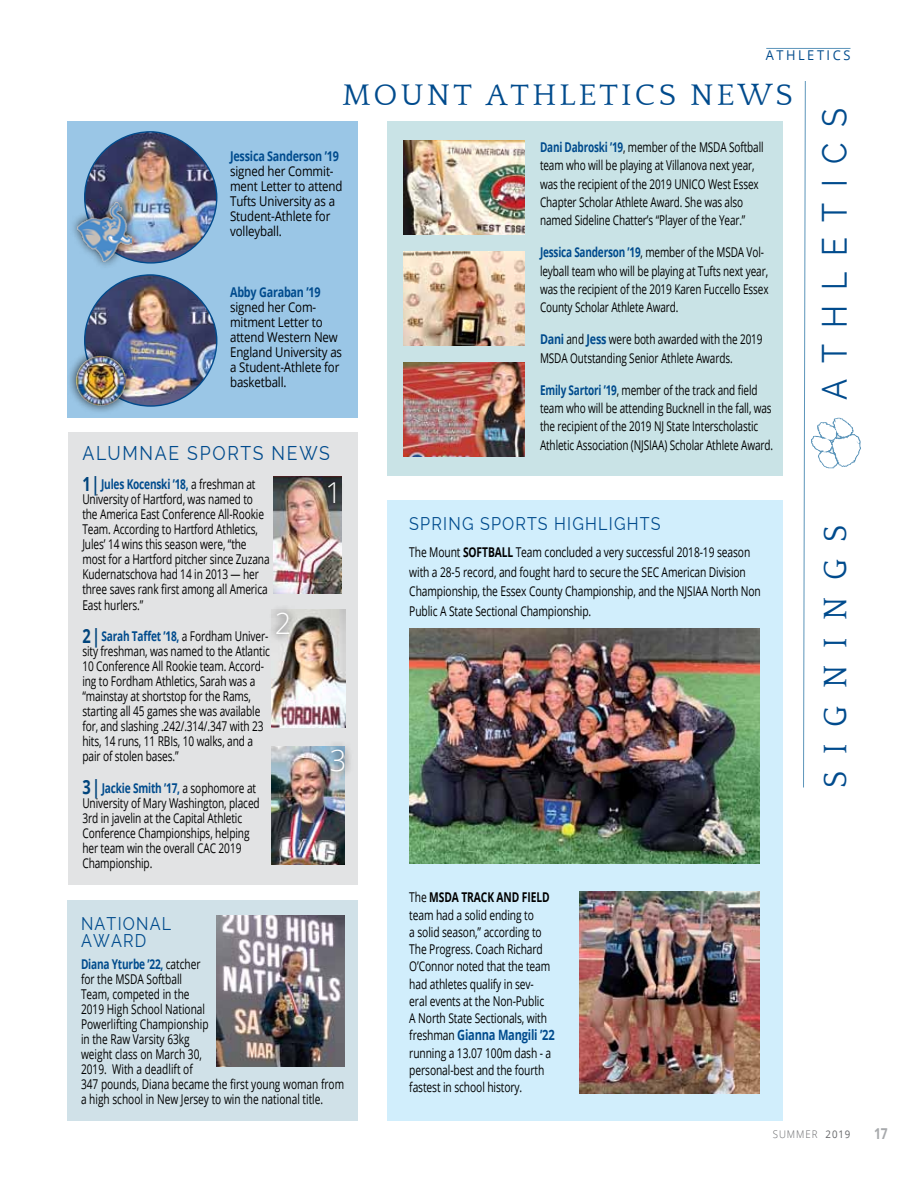
<style>
.page{position:relative;width:918px;height:1188px;background:#fff}
.page>*{position:absolute;margin:0;border:0;box-sizing:border-box;transform-origin:0 0}
.t1{font:34.5px "Raleway";letter-spacing:.5em;color:#004b8d;scale:.9 1}
.t2{font:34.5px "Quattrocento";color:#004b8d;scale:.9 1}
.t3{font:31.5px "Quattrocento";letter-spacing:.1em;color:#004b8d}
.t4{font:300 29.1px "Open Sans";color:#fff}
.t5{font:300 28.8px "Open Sans";color:#fff}
.t6{font:19.5px "Raleway";letter-spacing:.1em;color:#004b8d;scale:.9 1}
.t7{font:18px/16.5px "Raleway";letter-spacing:.075em;color:#004b8d;scale:.89 1}
.t8{font:700 15px "Open Sans";color:#a7a9ac;scale:.8 1}
.t9{font:700 14.25px "Open Sans";color:#004b8d;scale:.78 1}
.t10{font:13.5px/15px "Open Sans";letter-spacing:-.01em;color:#000;scale:.75 1}
.t11{font:13.5px/18.3px "Open Sans";letter-spacing:-.01em;color:#000;scale:.74 1}
.t12{font:13.5px/17.2px "Open Sans";letter-spacing:-.01em;color:#000;scale:.76 1}
.t13{font:13.5px/15px "Open Sans";letter-spacing:-.01em;color:#000;scale:.85 1}
.t14{font:700 13.5px "Open Sans";letter-spacing:-.02em;color:#004b8d;scale:.8 1}
.t15{font:13.5px "Open Sans";color:#004b8d;scale:.95 1}
.t16{font:300 10.5px "Open Sans";letter-spacing:.1em;color:#636466;scale:.92 1}
.s1{font-weight:700;font-size:19.5px;color:#00447c}
.s2{font-weight:700;color:#004b8d}
.s3{font-weight:700}
.s4{font-weight:400;font-size:13.5px;color:#000}
.s5{font-weight:400}
</style>
<div class="page">
<div style="left:68px;top:432px;width:290px;height:453px;background:#e2e3e4"></div>
<img style="left:273px;top:476px;width:68px;height:117px">
<div style="left:68px;top:900px;width:290px;height:220px;background:#d0e1e8"></div>
<div style="left:387px;top:500px;width:396px;height:620px;background:#d1eefc"></div>
<div style="left:387px;top:122px;width:396px;height:354px;background:#c9e3e6"></div>
<div style="left:68px;top:122px;width:290px;height:296px;background:#9ac6e6"></div>
<img style="left:811px;top:418px;width:50px;height:50px">
<hr style="left:766px;top:48px;width:84px;height:1px;background:#5c95ba">
<svg style="left:803px;top:81px;width:3px;height:707px"></svg>
<img style="left:85px;top:276px;width:132px;height:129px">
<img style="left:85px;top:132px;width:132px;height:130px">
<img style="left:403px;top:140px;width:122px;height:95px">
<img style="left:271px;top:747px;width:74px;height:117px">
<svg style="left:323px;top:744px;width:27px;height:36px"></svg>
<img style="left:403px;top:251px;width:122px;height:95px">
<img style="left:580px;top:891px;width:179px;height:203px">
<img style="left:410px;top:628px;width:349px;height:236px">
<img style="left:272px;top:610px;width:73px;height:117px">
<svg style="left:271px;top:608px;width:27px;height:35px"></svg>
<img style="left:403px;top:362px;width:122px;height:95px">
<svg style="left:320px;top:476px;width:22px;height:35px"></svg>
<img style="left:216px;top:915px;width:128px;height:151px">
<div style="left:68px;top:193px;width:73px;height:77px;background:#000;opacity:.75"></div>
<img style="left:78px;top:202px;width:53px;height:60px">
<div style="left:67px;top:347px;width:68px;height:68px;background:#000;opacity:.75"></div>
<img style="left:76px;top:356px;width:50px;height:50px;border-radius:25px">
<p class="t15" style="left:766px;top:46px;width:12px">Athl</p>
<p class="t15" style="left:807px;top:46px;width:37px">et ics</p>
<h2 class="t3" style="left:342px;top:77px;width:277px">MOUNT ATHLETICS</h2>
<h2 class="t3" style="left:690px;top:77px;width:100px">NEWS</h2>
<p class="t14" style="left:230px;top:147px;width:138px">Jessica Sanderson ’19</p>
<p class="t13" style="left:230px;top:163px;width:134px">signed her Commit&shy;ment Letter to attend<br>Tufts University as a<br>Student-Athlete for volleyball.</p>
<p class="t14" style="left:230px;top:283px;width:115px">Abby Garaban ’19</p>
<p class="t13" style="left:230px;top:299px;width:133px">signed her Com&shy;mitment Letter to attend Western N ew<br>England University as a Student-Athlete for basketball.</p>
<h3 class="t6" style="left:82px;top:442px;width:227px">ALU MNAE SPORTS NEWS</h3>
<p class="t10" style="left:82px;top:476px;width:251px"><span class="s1">1|</span> <span class="s2">Jules Kocenski ’18,</span> a freshman at University of Hartford, was named to the America East Conference All-Rookie Team. According to Hartford Athletics, Jules’ 14 wins this season were, “the most for a Hartford pitcher since Zuzana Kudernatschova had 14 in 2013 — her three saves rank first among all America East hurlers.”</p>
<p class="t10" style="left:82px;top:628px;width:252px"><span class="s1">2|</span><span class="s2">Sarah Taffet ’18,</span> a Fordham Univer&shy;sity freshman, was named to the Atlantic 10 Conference All Rookie team. Accord&shy;ing to Fordham Athletics, Sarah was a “mainstay at shortstop for the Rams, starting all 45 games she was available for, and slashing .242/.314/.347 with 23 hits, 14 runs, 11 RBIs, 10 walks, and a pair of stolen bases.”</p>
<p class="t10" style="left:82px;top:780px;width:238px"><span class="s1">3|</span> <span class="s2">Jackie Smith ’17,</span> a sophomore at<br>University of Mary Washington, placed<br>3rd in javelin at the Capital Athletic<br>Conference Championships, helping her team win the overall CAC 2019<br>Championship.</p>
<h3 class="t5" style="left:326px;top:473px;width:18px">1</h3>
<h3 class="t4" style="left:275px;top:604px;width:18px">2</h3>
<h3 class="t4" style="left:330px;top:740px;width:18px">3</h3>
<h3 class="t7" style="left:81px;top:916px;width:103px">NATIONAL<br>AWARD</h3>
<p class="t10" style="left:81px;top:956px;width:352px"><span class="s2">Diana Yturbe ’22,</span> catcher<br>for the MSDA Softball<br>Team, competed in the<br>2019 High School National<br>Powerlifting Championship<br>in the Raw Varsity 63kg<br>weight class on March 30,<br>2019. With a deadlift of<br>347 pounds, Diana became the first young woman from a high school in N ew Jersey to win the national title.</p>
<p class="t11" style="left:540px;top:138px;width:304px"><span class="s2">Dani Dabroski ’19</span>, member of the MSDA Softball team who will be playing at Villanova next year, was the recipient of the 2019 UNI CO West Essex Chapter Scholar Athlete Award. She was also named Sideline Chatter’s “Player of the Year.”</p>
<p class="t11" style="left:540px;top:243px;width:310px"><span class="s2">Jessica Sanderson ’19</span>, member of the MSDA Vol&shy;leyball team who will be playing at Tufts next year, was the recipient of the 2019 Karen Fuccello Essex County Scholar Athlete Award.</p>
<p class="t11" style="left:540px;top:330px;width:302px"><span class="s2">Dani</span> and <span class="s2">Jess</span> were both awarded with the 2019<br>MSDA Outstanding Senior Athlete Awards.</p>
<p class="t11" style="left:540px;top:380px;width:317px"><span class="s2">Emily Sartori ’19</span>, member of the track and field team who will be attending Bucknell in the fall, was the recipient of the 2019 NJ State I nterscholastic Athletic Association (NJSIAA) Scholar Athlete Award.</p>
<h3 class="t7" style="left:409px;top:516px;width:282px">SPRI NG SPORTS HIGH LIGHTS</h3>
<p class="t12" style="left:409px;top:543px;width:88px">The Mount <span class="s3">Softb</span></p>
<p class="t12" style="left:409px;top:542px;width:464px;line-height:19.5px;text-indent:85px"><span class="s3">all</span> Team concluded a very successful 2018-19 season with a 28-5 record, and fought hard to secure the SEC American Division Championship, the Essex County Championship, and the NJSIAA North Non Public A State Sectional Championship.</p>
<p class="t12" style="left:409px;top:888px;width:187px">The <span class="s3">MSDA Track and Field </span>team had a solid ending to<br>a solid season,” according to<br>The Progress. Coach Richard<br>O’Connor noted that the team had athletes qualify in sev&shy;eral events at the Non-Public<br>A N orth State Sectionals, with</p>
<p class="t9" style="left:409px;top:1025px;width:188px"><span class="s4">freshman</span> Gianna Mangili ’22</p>
<p class="t12" style="left:409px;top:1044px;width:188px">running a 13.07 100m dash - a personal-best and the fourth fastest in school history.</p>
<h1 class="t1" style="left:815px;top:400px;width:321px;rotate:-90deg">ATH LETICS</h1>
<h1 class="t2" style="left:816px;top:788px;width:291px;rotate:-90deg">SIGNINGS</h1>
<p class="t16" style="left:773px;top:1127px;width:86px">SUMMER <span class="s5">2019</span></p>
<p class="t8" style="left:874px;top:1123px;width:19px">17</p>
</div>
